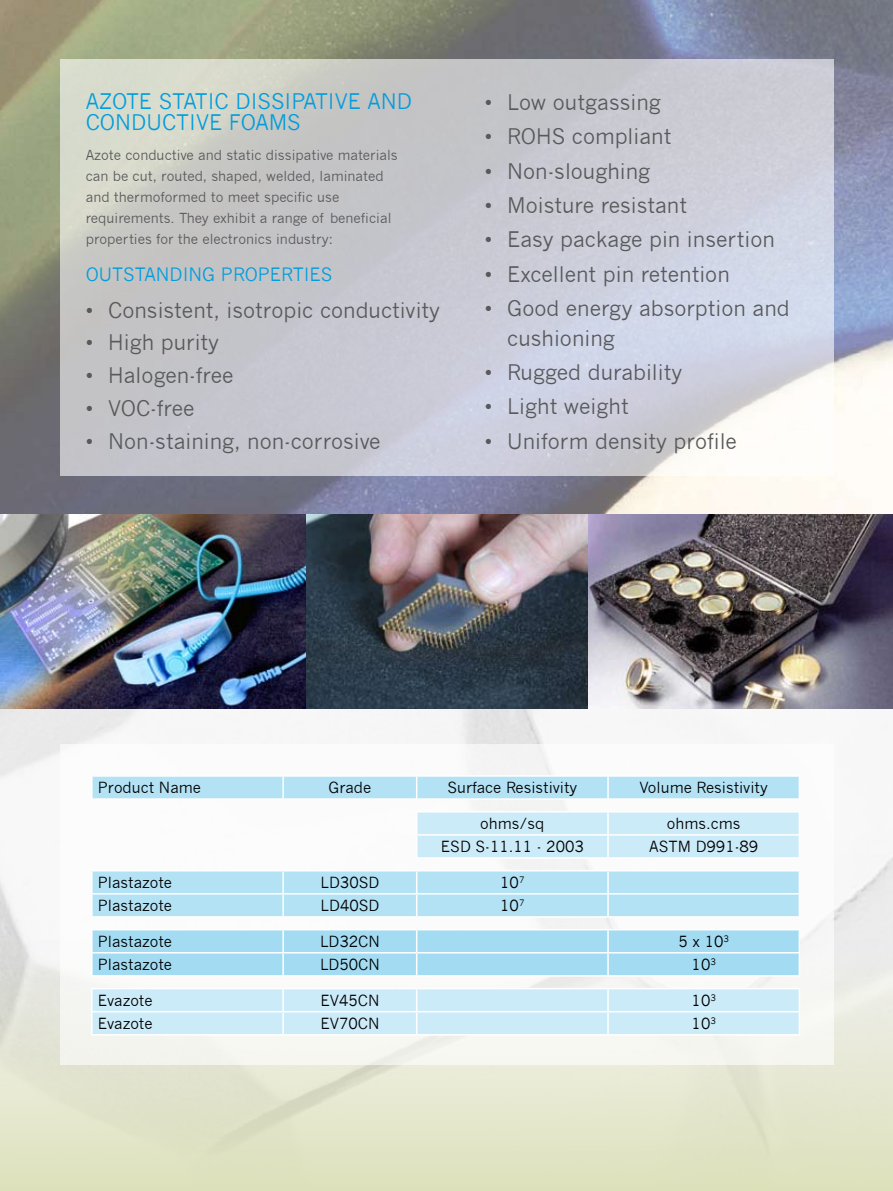
<style>
.page{position:relative;width:893px;height:1191px;background:#fff}
.page>*{position:absolute;margin:0;border:0;box-sizing:border-box;transform-origin:0 0}
.t1{font:21px/30px "News Gothic";color:#58595b}
.t2{font:21px "News Gothic";color:#009ddc}
.t3{font:18px "News Gothic";color:#009ddc}
.t4{font:15px "News Gothic";color:#000}
.t5{font:13.5px/21px "News Gothic";color:#58595b}
</style>
<div class="page">
<img style="left:0;top:708px;width:893px;height:232px">
<div style="left:0;top:940px;width:893px;height:251px;background:linear-gradient(to bottom,#eaeaeb,#dfe3bd)"></div>
<div style="left:60px;top:744px;width:773px;height:320px;background:#fff"></div>
<svg style="left:93px;top:776px;width:706px;height:35px;fill:#b3e2f5"></svg>
<svg style="left:92px;top:812px;width:707px;height:222px"></svg>
<hr style="left:282px;top:776px;width:2px;height:22px;background:#fff">
<svg style="left:416px;top:776px;width:1px;height:22px"></svg>
<hr style="left:607px;top:776px;width:2px;height:22px;background:#fff">
<hr style="left:91px;top:798px;width:192px;height:2px;background:#fff">
<hr style="left:283px;top:798px;width:134px;height:2px;background:#fff">
<hr style="left:417px;top:798px;width:191px;height:2px;background:#fff">
<hr style="left:608px;top:798px;width:192px;height:2px;background:#fff">
<hr style="left:607px;top:812px;width:2px;height:22px;background:#fff">
<hr style="left:416px;top:834px;width:192px;height:1px;background:#fff">
<svg style="left:416px;top:812px;width:1px;height:45px"></svg>
<hr style="left:608px;top:834px;width:192px;height:1px;background:#fff">
<hr style="left:607px;top:835px;width:2px;height:22px;background:#fff">
<hr style="left:416px;top:857px;width:192px;height:1px;background:#fff">
<hr style="left:608px;top:857px;width:192px;height:1px;background:#fff">
<hr style="left:91px;top:870px;width:192px;height:1px;background:#fff">
<hr style="left:91px;top:871px;width:2px;height:22px;background:#fff">
<hr style="left:283px;top:870px;width:134px;height:1px;background:#fff">
<hr style="left:282px;top:871px;width:2px;height:22px;background:#fff">
<hr style="left:417px;top:870px;width:191px;height:1px;background:#fff">
<hr style="left:608px;top:870px;width:192px;height:1px;background:#fff">
<hr style="left:607px;top:871px;width:2px;height:22px;background:#fff">
<hr style="left:91px;top:893px;width:192px;height:1px;background:#fff">
<hr style="left:91px;top:894px;width:2px;height:22px;background:#fff">
<hr style="left:283px;top:893px;width:134px;height:1px;background:#fff">
<hr style="left:282px;top:894px;width:2px;height:22px;background:#fff">
<hr style="left:417px;top:893px;width:191px;height:1px;background:#fff">
<svg style="left:416px;top:871px;width:1px;height:45px"></svg>
<hr style="left:608px;top:893px;width:192px;height:1px;background:#fff">
<hr style="left:607px;top:894px;width:2px;height:22px;background:#fff">
<hr style="left:91px;top:916px;width:192px;height:1px;background:#fff">
<hr style="left:283px;top:916px;width:134px;height:1px;background:#fff">
<hr style="left:417px;top:916px;width:191px;height:1px;background:#fff">
<hr style="left:608px;top:916px;width:192px;height:1px;background:#fff">
<svg style="left:92px;top:929px;width:708px;height:46px;background:#aadef2"></svg>
<hr style="left:91px;top:975px;width:192px;height:1px;background:#fff">
<hr style="left:283px;top:975px;width:134px;height:1px;background:#fff">
<hr style="left:417px;top:975px;width:191px;height:1px;background:#fff">
<hr style="left:608px;top:975px;width:192px;height:1px;background:#fff">
<hr style="left:91px;top:988px;width:192px;height:1px;background:#fff">
<hr style="left:91px;top:989px;width:2px;height:22px;background:#fff">
<hr style="left:283px;top:988px;width:134px;height:1px;background:#fff">
<hr style="left:282px;top:989px;width:2px;height:22px;background:#fff">
<hr style="left:417px;top:988px;width:191px;height:1px;background:#fff">
<hr style="left:608px;top:988px;width:192px;height:1px;background:#fff">
<hr style="left:607px;top:989px;width:2px;height:22px;background:#fff">
<hr style="left:91px;top:1011px;width:192px;height:1px;background:#fff">
<hr style="left:91px;top:1012px;width:2px;height:22px;background:#fff">
<hr style="left:283px;top:1011px;width:134px;height:1px;background:#fff">
<hr style="left:282px;top:1012px;width:2px;height:22px;background:#fff">
<hr style="left:417px;top:1011px;width:191px;height:1px;background:#fff">
<svg style="left:416px;top:989px;width:1px;height:45px"></svg>
<hr style="left:608px;top:1011px;width:192px;height:1px;background:#fff">
<hr style="left:607px;top:1012px;width:2px;height:22px;background:#fff">
<img style="left:0;top:0;width:893px;height:514px">
<svg style="left:60px;top:60px;width:773px;height:416px;background:#cbcdd2"></svg>
<img style="left:0;top:514px;width:589px;height:194px">
<img style="left:589px;top:514px;width:304px;height:194px">
<p class="t2" style="left:86px;top:89px;width:99px">Azote Static</p>
<p class="t2" style="left:235px;top:89px;width:27px">Dissipative</p>
<p class="t2" style="left:368px;top:89px;width:16px">and</p>
<p class="t2" style="left:86px;top:110px;width:89px">Conductive</p>
<p class="t2" style="left:229px;top:110px;width:43px">Foams</p>
<p class="t5" style="left:86px;top:144px;width:314px">Azote conductive and static dissipative materials can be cut, routed, shaped, welded, laminated and thermoformed to meet specific use requirements. They exhibit a range of beneficial properties for the electronics industry:</p>
<p class="t3" style="left:86px;top:264px;width:248px">OUTSTANDING PROPERTIES</p>
<p class="t1" style="left:86px;top:295px;width:356px">• Consistent, isotropic conductivity</p>
<p class="t1" style="left:86px;top:328px;width:135px">• High purity</p>
<p class="t1" style="left:86px;top:361px;width:149px">• Halogen-free</p>
<p class="t1" style="left:86px;top:393px;width:110px">• VOC-free</p>
<p class="t1" style="left:86px;top:426px;width:296px">• Non-staining, non-corrosive</p>
<p class="t1" style="left:485px;top:88px;width:178px">• Low outgassing</p>
<p class="t1" style="left:485px;top:122px;width:188px">• ROHS compliant</p>
<p class="t1" style="left:485px;top:156px;width:167px">• Non-sloughing</p>
<p class="t1" style="left:485px;top:190px;width:204px">• Moisture resistant</p>
<p class="t1" style="left:485px;top:225px;width:292px">• Easy package pin insertion</p>
<p class="t1" style="left:485px;top:259px;width:247px">• Excellent pin retention</p>
<p class="t1" style="left:507px;top:293px;width:284px;text-indent:-22px">• Good energy absorption and cushioning</p>
<p class="t1" style="left:485px;top:357px;width:199px">• Rugged durability</p>
<p class="t1" style="left:485px;top:392px;width:145px">• Light weight</p>
<p class="t1" style="left:485px;top:426px;width:254px">• Uniform density profile</p>
<p class="t4" style="left:98px;top:779px;width:105px">Product Name</p>
<p class="t4" style="left:329px;top:779px;width:44px">Grade</p>
<p class="t4" style="left:447px;top:779px;width:131px">Surface Resistivity</p>
<p class="t4" style="left:640px;top:779px;width:130px">Volume Resistivity</p>
<p class="t4" style="left:480px;top:814px;width:66px">ohms/sq</p>
<p class="t4" style="left:667px;top:814px;width:75px">ohms.cms</p>
<p class="t4" style="left:441px;top:838px;width:144px">ESD S-11.11 - 2003</p>
<p class="t4" style="left:649px;top:838px;width:110px">ASTM D991-89</p>
<p class="t4" style="left:98px;top:873px;width:76px">Plastazote</p>
<p class="t4" style="left:320px;top:873px;width:60px">LD30SD</p>
<p class="t4" style="left:500px;top:873px;width:26px">10<sup>7</sup></p>
<p class="t4" style="left:98px;top:896px;width:76px">Plastazote</p>
<p class="t4" style="left:320px;top:896px;width:60px">LD40SD</p>
<p class="t4" style="left:500px;top:896px;width:26px">10<sup>7</sup></p>
<p class="t4" style="left:98px;top:932px;width:76px">Plastazote</p>
<p class="t4" style="left:320px;top:932px;width:61px">LD32CN</p>
<p class="t4" style="left:678px;top:932px;width:52px">5 x 10<sup>3</sup></p>
<p class="t4" style="left:98px;top:955px;width:76px">Plastazote</p>
<p class="t4" style="left:320px;top:955px;width:61px">LD50CN</p>
<p class="t4" style="left:692px;top:955px;width:26px">10<sup>3</sup></p>
<p class="t4" style="left:98px;top:991px;width:56px">Evazote</p>
<p class="t4" style="left:320px;top:991px;width:61px">EV45CN</p>
<p class="t4" style="left:692px;top:991px;width:26px">10<sup>3</sup></p>
<p class="t4" style="left:98px;top:1014px;width:56px">Evazote</p>
<p class="t4" style="left:320px;top:1014px;width:61px">EV70CN</p>
<p class="t4" style="left:692px;top:1014px;width:26px">10<sup>3</sup></p>
</div>
